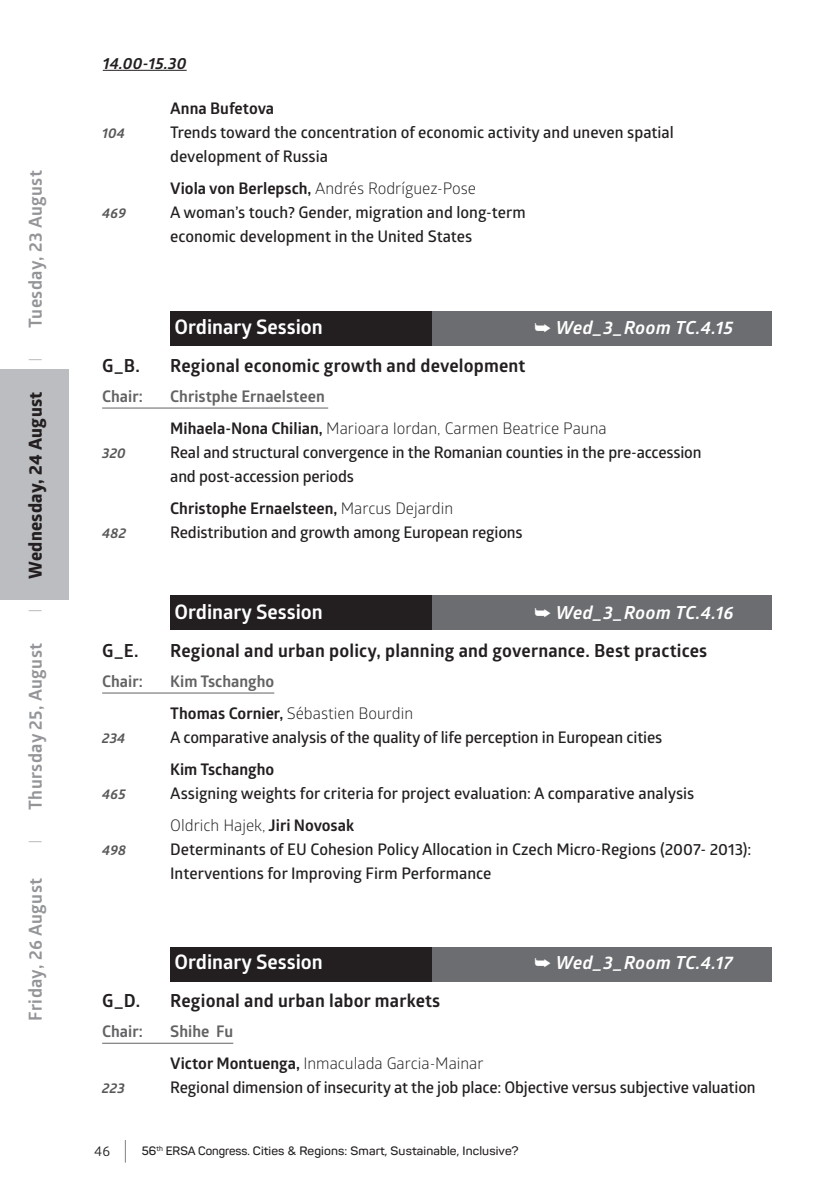
<style>
.page{position:relative;width:840px;height:1191px;background:#fff}
.page>*{position:absolute;margin:0;border:0;box-sizing:border-box;transform-origin:0 0}
.t1{font:700 20px "Glober";color:#fff}
.t2{font:700 18px "Glober";letter-spacing:.01em;color:#231f20}
.t3{font:italic 700 18px "Glober";letter-spacing:.025em;color:#fff}
.t4{font:700 18px "Glober";letter-spacing:.02em;color:#939598}
.t5{font:700 18px "Globerx";letter-spacing:.02em;color:#231f20}
.t6{font:300 18px "Glober";color:#939598}
.t7{font:600 16px/24px "Glober";letter-spacing:-.01em;color:#231f20}
.t8{font:16px/32px "Glober";color:#231f20}
.t9{font:700 16px "Glober";color:#231f20}
.t10{font:700 16px "Glober";color:#636366}
.t11{font:italic 700 16px "Glober";letter-spacing:.01em;color:#231f20}
.t12{font:italic 700 14px "Glober";letter-spacing:.01em;color:#57585a}
.t13{font:14px "Glober";color:#231f20}
.t14{font:600 12px "Panton";letter-spacing:.01em;color:#231f20}
.s1{font-weight:700}
.s2{font-weight:700;color:#636366}
.s3{font-weight:400}
</style>
<div class="page">
<div style="left:0;top:369px;width:68px;height:230px;background:#bcbdc0"></div>
<div style="left:431px;top:312px;width:340px;height:34px;background:#6c6d70"></div>
<div style="left:170px;top:312px;width:261px;height:34px;background:#231f20"></div>
<div style="left:431px;top:947px;width:340px;height:34px;background:#6c6d70"></div>
<div style="left:170px;top:947px;width:261px;height:34px;background:#231f20"></div>
<hr style="left:102px;top:407px;width:226px;height:1px;background:#636366">
<hr style="left:103px;top:70px;width:83px;height:1px;background:#231f20">
<div style="left:431px;top:595px;width:340px;height:34px;background:#6c6d70"></div>
<div style="left:170px;top:595px;width:261px;height:34px;background:#231f20"></div>
<hr style="left:102px;top:692px;width:172px;height:1px;background:#636366">
<hr style="left:102px;top:1042px;width:131px;height:1px;background:#636366">
<svg style="left:125px;top:1140px;width:1px;height:22px"></svg>
<p class="t4" style="left:23px;top:328px;width:159px;rotate:-90deg">Tuesday, 23 August</p>
<p class="t6" style="left:23px;top:362px;width:6px;rotate:-90deg">I</p>
<p class="t5" style="left:22px;top:578px;width:188px;rotate:-90deg">Wednesday, 24 August</p>
<p class="t6" style="left:23px;top:613px;width:6px;rotate:-90deg">I</p>
<p class="t4" style="left:23px;top:810px;width:168px;rotate:-90deg">Thursday 25, August</p>
<p class="t6" style="left:23px;top:844px;width:6px;rotate:-90deg">I</p>
<p class="t4" style="left:23px;top:1020px;width:144px;rotate:-90deg">Friday, 26 August</p>
<p class="t11" style="left:103px;top:52px;width:85px">14.00-15.30</p>
<p class="t9" style="left:170px;top:97px;width:105px">Anna Bufetova</p>
<p class="t12" style="left:102px;top:124px;width:24px">104</p>
<p class="t7" style="left:170px;top:120px;width:505px">Trends toward the concentration of economic activity and uneven spatial development of Russia</p>
<p class="t8" style="left:170px;top:172px;width:307px"><span class="s1">Viola von Berlepsch,</span> Andrés Rodríguez-Pose</p>
<p class="t12" style="left:102px;top:204px;width:25px">469</p>
<p class="t7" style="left:170px;top:200px;width:357px">A woman’s touch? Gender, migration and long-term economic development in the United States</p>
<p class="t1" style="left:174px;top:313px;width:150px">Ordinary Session</p>
<p class="t3" style="left:534px;top:315px;width:200px">➥ Wed_3_Room TC.4.15</p>
<p class="t2" style="left:102px;top:353px;width:39px">G_B.</p>
<p class="t2" style="left:170px;top:353px;width:356px">Regional economic growth and development</p>
<p class="t10" style="left:102px;top:385px;width:42px">Chair:</p>
<p class="t8" style="left:170px;top:379px;width:437px"><span class="s2">Christphe Ernaelsteen<br></span><span class="s1">Mihaela-Nona Chilian,</span> Marioara Iordan, Carmen Beatrice Pauna</p>
<p class="t12" style="left:102px;top:443px;width:25px">320</p>
<p class="t7" style="left:170px;top:440px;width:532px">Real and structural convergence in the Romanian counties in the pre-accession and post-accession periods</p>
<p class="t9" style="left:170px;top:497px;width:284px">Christophe Ernaelsteen, <span class="s3">Marcus Dejardin</span></p>
<p class="t12" style="left:102px;top:523px;width:25px">482</p>
<p class="t7" style="left:170px;top:520px;width:354px">Redistribution and growth among European regions</p>
<p class="t1" style="left:174px;top:598px;width:150px">Ordinary Session</p>
<p class="t3" style="left:534px;top:600px;width:200px">➥ Wed_3_Room TC.4.16</p>
<p class="t2" style="left:102px;top:638px;width:38px">G_E.</p>
<p class="t2" style="left:170px;top:638px;width:538px">Regional and urban policy, planning and governance. Best practices</p>
<p class="t10" style="left:102px;top:670px;width:42px">Chair:</p>
<p class="t8" style="left:170px;top:664px;width:244px"><span class="s2">Kim Tschangho<br></span><span class="s1">Thomas Cornier,</span> Sébastien Bourdin</p>
<p class="t12" style="left:102px;top:728px;width:25px">234</p>
<p class="t7" style="left:170px;top:725px;width:493px">A comparative analysis of the quality of life perception in European cities</p>
<p class="t9" style="left:170px;top:758px;width:105px">Kim Tschangho</p>
<p class="t12" style="left:102px;top:784px;width:25px">465</p>
<p class="t7" style="left:170px;top:777px;width:525px;line-height:32px">Assigning weights for criteria for project evaluation: A comparative analysis<br><span class="s3">Oldrich Hajek,</span> <span class="s1">Jiri Novosak</span></p>
<p class="t12" style="left:102px;top:840px;width:26px">498</p>
<p class="t7" style="left:170px;top:837px;width:582px">Determinants of EU Cohesion Policy Allocation in Czech Micro-Regions (2007- 2013):<br>Interventions for Improving Firm Performance</p>
<p class="t1" style="left:174px;top:948px;width:150px">Ordinary Session</p>
<p class="t3" style="left:534px;top:950px;width:199px">➥ Wed_3_Room TC.4.17</p>
<p class="t2" style="left:102px;top:988px;width:40px">G_D.</p>
<p class="t2" style="left:170px;top:988px;width:271px">Regional and urban labor markets</p>
<p class="t10" style="left:102px;top:1020px;width:42px">Chair:</p>
<p class="t8" style="left:170px;top:1014px;width:315px"><span class="s2">Shihe Fu<br></span><span class="s1">Victor Montuenga,</span> Inmaculada Garcia-Mainar</p>
<p class="t12" style="left:102px;top:1078px;width:24px">223</p>
<p class="t7" style="left:170px;top:1075px;width:586px">Regional dimension of insecurity at the job place: Objective versus subjective valuation</p>
<p class="t13" style="left:94px;top:1141px;width:17px">46</p>
<p class="t14" style="left:142px;top:1142px;width:378px">56<sup>th</sup> ERSA Congress. Cities &amp; Regions: Smart, Sustainable, Inclusive?</p>
</div>
